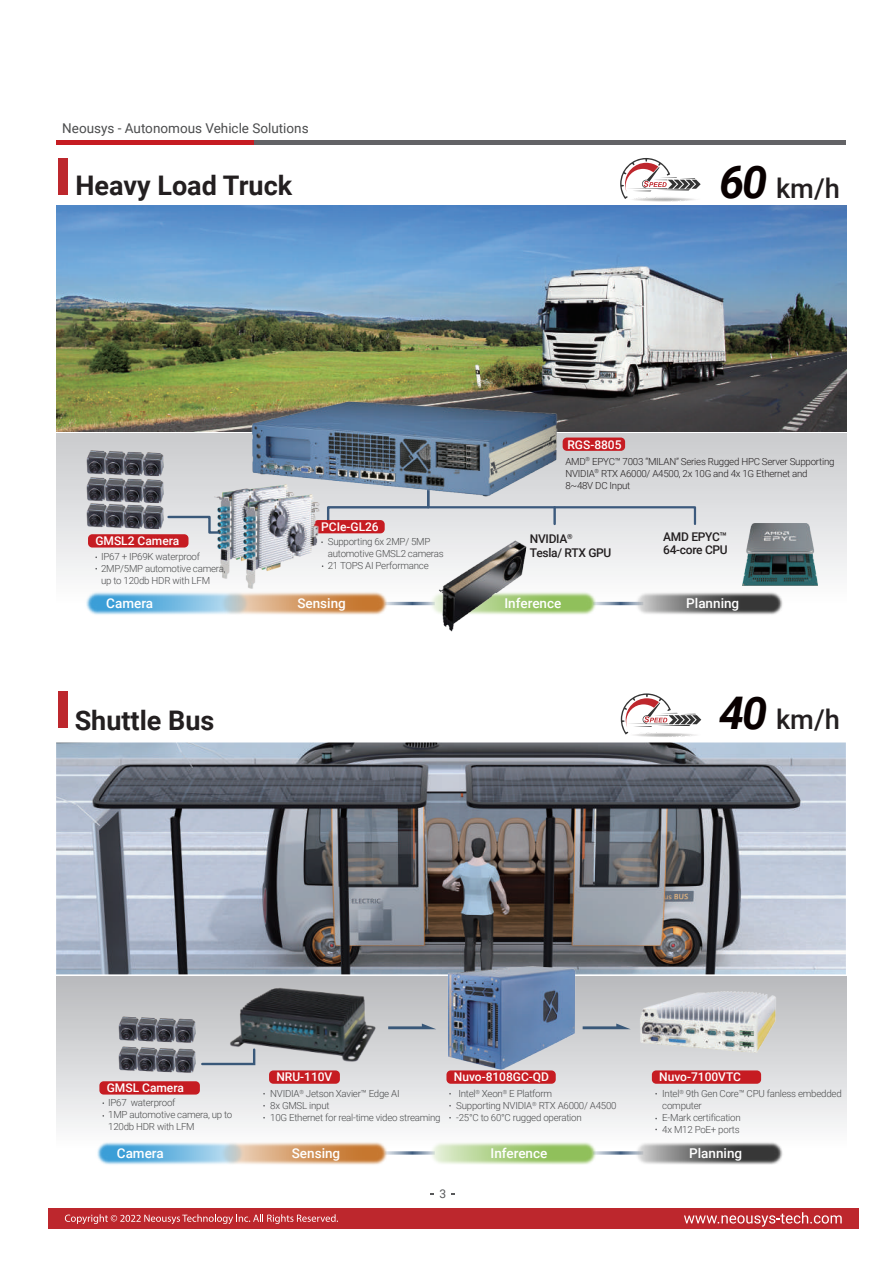
<style>
.page{position:relative;width:893px;height:1263px;background:#fff}
.page>*{position:absolute;margin:0;border:0;box-sizing:border-box;transform-origin:0 0}
.t1{font:500 27.3px "Roboto";color:#231f20}
.t2{font:700 27px "Roboto";color:#231f20}
.t3{font:500 13.5px "Roboto";color:#fff}
.t4{font:13.5px "Roboto";color:#4b4c4d}
.t5{font:500 12px "Roboto";color:#fff}
.t6{font:500 12px/13.5px "Roboto";letter-spacing:-.025em;color:#231f20}
.t7{font:12px "Roboto";color:#57585a}
.t8{font:300 9.75px/12px "Roboto";letter-spacing:-.025em;color:#4b4c4d}
.t9{font:300 9.75px/12px "Roboto";letter-spacing:-.025em;color:#231f20}
.s1{font-weight:700;font-style:italic;font-size:45px;color:#090000}
</style>
<div class="page">
<div style="left:56px;top:433px;width:790px;height:198px;background:linear-gradient(to bottom,#c9cacd,#fff)"></div>
<img style="left:56px;top:206px;width:790px;height:225px">
<hr style="left:56px;top:140px;width:199px;height:4px;background:#c61c22">
<hr style="left:255px;top:140px;width:591px;height:4px;background:#636366">
<div style="left:48px;top:1208px;width:811px;height:20px;background:#bd272d"></div>
<svg style="left:684px;top:1215px;width:158px;height:11px"></svg>
<svg style="left:65px;top:1216px;width:273px;height:8px"></svg>
<svg style="left:620px;top:158px;width:81px;height:44px"></svg>
<svg style="left:621px;top:693px;width:80px;height:44px"></svg>
<img style="left:550px;top:540px;width:34px;height:91px">
<img style="left:584px;top:540px;width:250px;height:91px">
<img style="left:439px;top:546px;width:111px;height:86px">
<img style="left:742px;top:524px;width:75px;height:61px">
<img style="left:300px;top:546px;width:139px;height:85px">
<img style="left:56px;top:540px;width:244px;height:91px">
<img style="left:62px;top:519px;width:137px;height:26px">
<img style="left:62px;top:492px;width:137px;height:27px">
<img style="left:62px;top:436px;width:137px;height:56px">
<div style="left:573px;top:476px;width:124px;height:50px;background:#dcdddf"></div>
<img style="left:236px;top:321px;width:337px;height:225px">
<div style="left:563px;top:437px;width:62px;height:14px;background:#c61c22;border-radius:4px"></div>
<div style="left:314px;top:520px;width:71px;height:13px;background:#c61c22;border-radius:4px"></div>
<div style="left:88px;top:534px;width:100px;height:13px;background:#c61c22;border-radius:4px"></div>
<img style="left:200px;top:473px;width:112px;height:116px">
<svg style="left:166px;top:515px;width:54px;height:20px"></svg>
<div style="left:56px;top:976px;width:790px;height:198px;background:linear-gradient(to bottom,#b8b9bc,#fff)"></div>
<img style="left:56px;top:742px;width:790px;height:232px">
<img style="left:439px;top:1102px;width:145px;height:93px">
<img style="left:584px;top:1090px;width:250px;height:126px">
<img style="left:295px;top:1110px;width:144px;height:106px">
<img style="left:56px;top:1090px;width:239px;height:126px">
<img style="left:442px;top:933px;width:190px;height:169px">
<img style="left:183px;top:926px;width:259px;height:184px">
<img style="left:617px;top:955px;width:183px;height:122px">
<img style="left:94px;top:1058px;width:137px;height:30px">
<img style="left:94px;top:1002px;width:137px;height:56px">
<svg style="left:200px;top:1047px;width:57px;height:19px"></svg>
<svg style="left:388px;top:1023px;width:48px;height:6px"></svg>
<svg style="left:583px;top:1023px;width:48px;height:6px"></svg>
<div style="left:99px;top:1081px;width:101px;height:13px;background:#c61c22;border-radius:4px"></div>
<div style="left:269px;top:1070px;width:71px;height:14px;background:#c61c22;border-radius:4px"></div>
<div style="left:446px;top:1070px;width:110px;height:14px;background:#c61c22;border-radius:4px"></div>
<div style="left:652px;top:1070px;width:109px;height:14px;background:#c61c22;border-radius:4px"></div>
<img style="left:226px;top:483px;width:112px;height:116px">
<div style="left:58px;top:158px;width:10px;height:37px;background:#bd272d"></div>
<div style="left:58px;top:692px;width:10px;height:36px;background:#bd272d"></div>
<h3 class="t4" style="left:62px;top:119px;width:248px">Neousys - Autonomous Vehicle Solutions</h3>
<h2 class="t2" style="left:75px;top:166px;width:218px">Heavy Load Truck</h2>
<h1 class="t1" style="left:719px;top:170px;width:122px"><span class="s1">60</span> km/h</h1>
<p class="t5" style="left:95px;top:532px;width:85px">GMSL2 Camera</p>
<p class="t8" style="left:101px;top:550px;width:126px">IP67 + IP69K waterproof<br>2MP/5MP automotive camera, up to 120db HDR with LFM</p>
<p class="t5" style="left:321px;top:518px;width:59px">PCIe-GL26</p>
<p class="t8" style="left:328px;top:535px;width:117px">Supporting 6x 2MP/ 5MP automotive GMSL2 cameras<br>21 TOPS AI Performance</p>
<p class="t5" style="left:567px;top:436px;width:56px">RGS-8805</p>
<p class="t9" style="left:565px;top:455px;width:271px">AMD<sup>®</sup> EPYC™ 7003 “MILAN” Series Rugged HPC Server Supporting<br>NVIDIA<sup>®</sup> RTX A6000/ A4500, 2x 10G and 4x 1G Ethernet and<br>8~48V DC Input</p>
<p class="t6" style="left:530px;top:532px;width:83px">NVIDIA<sup>®<br></sup>Tesla/ RTX GPU</p>
<p class="t6" style="left:663px;top:529px;width:66px">AMD EPYC™<br>64-core CPU</p>
<h3 class="t3" style="left:106px;top:594px;width:48px">Camera</h3>
<h3 class="t3" style="left:297px;top:594px;width:50px">Sensing</h3>
<h3 class="t3" style="left:504px;top:594px;width:58px">Inference</h3>
<h3 class="t3" style="left:686px;top:594px;width:54px">Planning</h3>
<h2 class="t2" style="left:75px;top:701px;width:141px">Shuttle Bus</h2>
<h1 class="t1" style="left:719px;top:700px;width:122px"><span class="s1">40</span> km/h</h1>
<p class="t5" style="left:276px;top:1069px;width:57px">NRU-110V</p>
<p class="t5" style="left:107px;top:1079px;width:79px">GMSL Camera</p>
<p class="t8" style="left:108px;top:1096px;width:126px">IP67 waterproof<br>1MP automotive camera, up to<br>120db HDR with LFM</p>
<p class="t8" style="left:270px;top:1087px;width:172px">NVIDIA<sup>®</sup> Jetson Xavier™ Edge AI<br>8x GMSL input<br>10G Ethernet for real-time video streaming</p>
<p class="t5" style="left:454px;top:1069px;width:97px">Nuvo-8108GC-QD</p>
<p class="t8" style="left:456px;top:1087px;width:162px">Intel<sup>®</sup> Xeon<sup>®</sup> E Platform<br>Supporting NVIDIA<sup>®</sup> RTX A6000/ A4500 -25°C to 60°C rugged operation</p>
<p class="t5" style="left:659px;top:1069px;width:83px">Nuvo-7100VTC</p>
<p class="t8" style="left:662px;top:1087px;width:181px">Intel<sup>®</sup> 9th Gen Core™ CPU fanless embedded computer<br>E-Mark certification<br>4x M12 PoE+ ports</p>
<h3 class="t3" style="left:117px;top:1143px;width:48px">Camera</h3>
<h3 class="t3" style="left:292px;top:1143px;width:50px">Sensing</h3>
<h3 class="t3" style="left:491px;top:1143px;width:58px">Inference</h3>
<h3 class="t3" style="left:689px;top:1143px;width:54px">Planning</h3>
<p class="t7" style="left:440px;top:1185px;width:8px">3</p>
</div>
